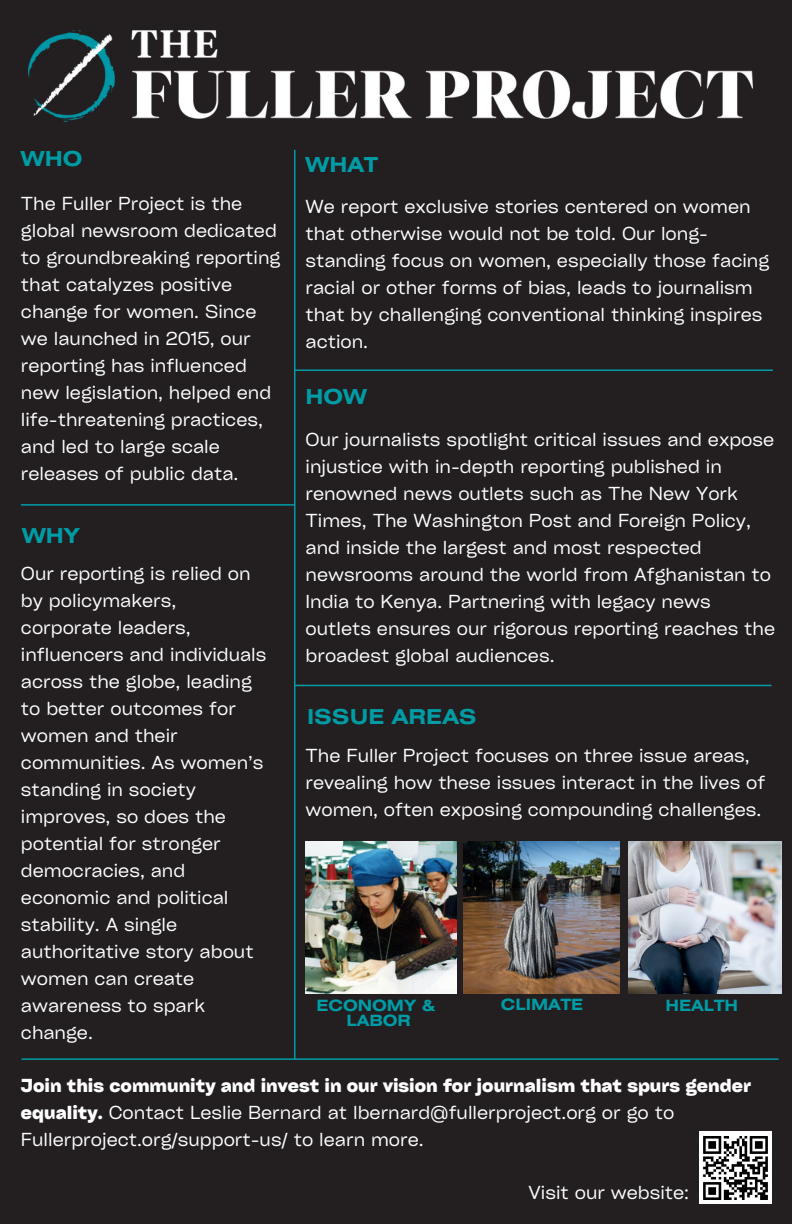
<style>
.page{position:relative;width:792px;height:1224px;background:#231f20}
.page>*{position:absolute;margin:0;border:0;box-sizing:border-box;transform-origin:0 0}
.t1{font:700 20.6px "Helios Ext";color:#009ca6}
.t2{font:18px/27px "Cy Grotesk Key";color:#fff}
.t3{font:700 15.6px "Helios Ext";color:#009ca6}
.s1{font-weight:700}
</style>
<div class="page">
<hr style="left:294px;top:150px;width:2px;height:909px;background:#009ca6">
<hr style="left:295px;top:685px;width:477px;height:1px;background:#009ca6">
<hr style="left:295px;top:369px;width:478px;height:2px;background:#009ca6">
<hr style="left:21px;top:504px;width:274px;height:2px;background:#009ca6">
<hr style="left:22px;top:1058px;width:757px;height:2px;background:#009ca6">
<img style="left:28px;top:30px;width:725px;height:92px">
<img style="left:699px;top:1132px;width:72px;height:72px">
<img style="left:464px;top:842px;width:156px;height:151px">
<img style="left:305px;top:842px;width:152px;height:151px">
<img style="left:628px;top:842px;width:153px;height:151px">
<h1 class="t1" style="left:21px;top:151px;width:63px">WHO</h1>
<h2 class="t2" style="left:21px;top:189px;width:261px">The Fuller Project is the global newsroom dedicated to groundbreaking reporting that catalyzes positive change for women. Since we launched in 2015, our reporting has influenced new legislation, helped end life-threatening practices, and led to large scale releases of public data.</h2>
<h2 class="t1" style="left:22px;top:528px;width:59px">WHY</h2>
<h1 class="t2" style="left:21px;top:559px;width:247px">Our reporting is relied on by policymakers, corporate leaders, influencers and individuals across the globe, leading to better outcomes for women and their communities. As women’s standing in society improves, so does the potential for stronger democracies, and economic and political stability. A single authoritative story about women can create awareness to spark change.</h1>
<h1 class="t1" style="left:306px;top:157px;width:74px">WHAT</h1>
<h2 class="t2" style="left:306px;top:193px;width:465px">We report exclusive stories centered on women that otherwise would not be told. Our long&shy;standing focus on women, especially those facing racial or other forms of bias, leads to journalism that by challenging conventional thinking inspires action.</h2>
<h1 class="t1" style="left:306px;top:389px;width:63px">HOW</h1>
<h2 class="t2" style="left:306px;top:425px;width:471px">Our journalists spotlight critical issues and expose injustice with in-depth reporting published in renowned news outlets such as The New York Times, The Washington Post and Foreign Policy, and inside the largest and most respected newsrooms around the world from Afghanistan to India to Kenya. Partnering with legacy news outlets ensures our rigorous reporting reaches the broadest global audiences.</h2>
<p class="t1" style="left:307px;top:709px;width:171px">ISSUE AREAS</p>
<p class="t2" style="left:306px;top:741px;width:461px">The Fuller Project focuses on three issue areas, revealing how these issues interact in the lives of women, often exposing compounding challenges.</p>
<p class="t3" style="left:316px;top:999px;width:121px">ECONOMY &amp;</p>
<p class="t3" style="left:501px;top:999px;width:84px">CLIMATE</p>
<h2 class="t3" style="left:346px;top:1015px;width:66px">LABOR</h2>
<h2 class="t3" style="left:666px;top:999px;width:74px">HEALTH</h2>
<h2 class="t2" style="left:21px;top:1071px;width:732px"><span class="s1">Join this community and invest in our vision for journalism that spurs gender equality.</span> Contact Leslie Bernard at lbernard@fullerproject.org or go to<br>Fullerproject.org/support-us/ to learn more.</h2>
<p class="t2" style="left:529px;top:1178px;width:162px">Visit our website:</p>
</div>
